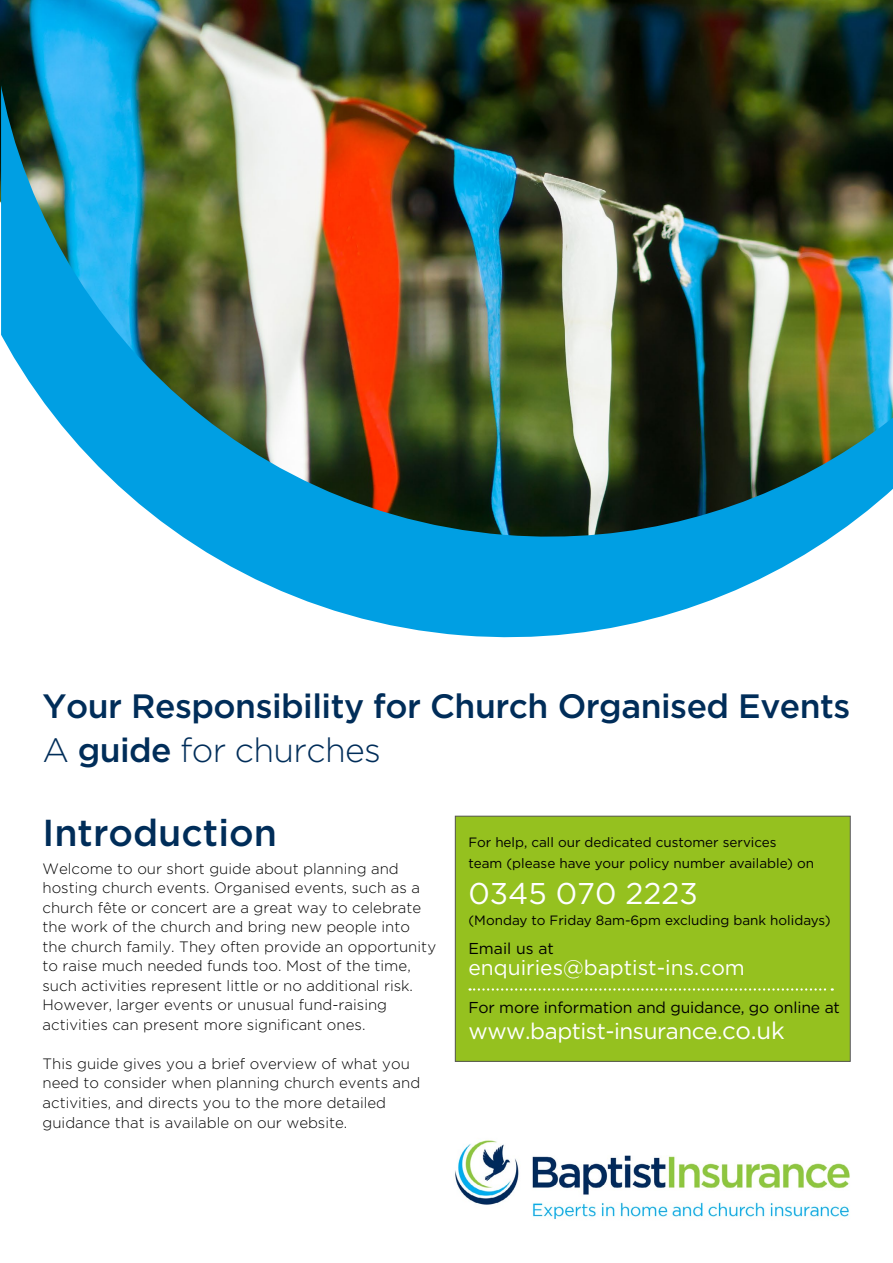
<style>
.page{position:relative;width:893px;height:1263px;background:#fff}
.page>*{position:absolute;margin:0;border:0;box-sizing:border-box;transform-origin:0 0}
.t1{font:500 37.5px "Gotham";color:#002d59}
.t2{font:500 33.75px "Gotham";letter-spacing:-.015em;color:#002d59}
.t3{font:300 33.75px "Gotham";letter-spacing:-.02em;color:#002d59}
.t4{font:30px "Gotham";color:#fff}
.t5{font:22.5px "Gotham";letter-spacing:-.02em;color:#fff}
.t6{font:21px "Gotham";color:#fff}
.t7{font:15.75px "Gotham HTF";letter-spacing:-.01em;color:#000}
.t8{font:300 15px/19.5px "Gotham";color:#000}
.t9{font:13.5px/21px "Gotham HTF";color:#000}
.s1{font-weight:500}
.s2{font-size:24px}
</style>
<div class="page">
<div style="left:455px;top:816px;width:395px;height:245px;background:#95c11f"></div>
<div style="left:455px;top:816px;width:396px;height:246px;border:1px solid #575756"></div>
<svg style="left:470px;top:988px;width:363px;height:2px"></svg>
<img style="left:0;top:0;width:893px;height:203px">
<img style="left:1px;top:17px;width:892px;height:621px">
<img style="left:455px;top:1140px;width:395px;height:80px">
<p class="t2" style="left:43px;top:686px;width:809px">Your Responsibility for Church Organised Events</p>
<h1 class="t3" style="left:43px;top:732px;width:340px">A <span class="s1">guide</span> for churches</h1>
<p class="t1" style="left:43px;top:811px;width:236px">Introduction</p>
<p class="t8" style="left:43px;top:858px;width:395px">Welcome to our short guide about planning and hosting church events. Organised events, such as a church fête or concert are a great way to celebrate the work of the church and bring new people into the church family. They often provide an opportunity to raise much needed funds too. Most of the time, such activities represent little or no additional risk.<br>However, larger events or unusual fund-raising</p>
<p class="t8" style="left:43px;top:1014px;width:324px">activities can present more significant ones.</p>
<p class="t8" style="left:43px;top:1053px;width:379px">This guide gives you a brief overview of what you need to consider when planning church events and activities, and directs you to the more detailed guidance that is available on our website.</p>
<p class="t9" style="left:468px;top:831px;width:347px">For help, call our dedicated customer services<br>team (please have your policy number available) on</p>
<p class="t4" style="left:468px;top:877px;width:231px">0345 070 2223</p>
<p class="t9" style="left:468px;top:909px;width:364px">(Monday to Friday 8am-6pm excluding bank holidays)</p>
<p class="t7" style="left:468px;top:940px;width:87px">Email us at</p>
<p class="t6" style="left:468px;top:956px;width:278px">enquiries@baptist-ins.com</p>
<p class="t7" style="left:468px;top:999px;width:373px">For more information and guidance, go online at</p>
<p class="t5" style="left:468px;top:1018px;width:318px">www.baptist-insurance.<span class="s2">co.uk</span></p>
</div>
